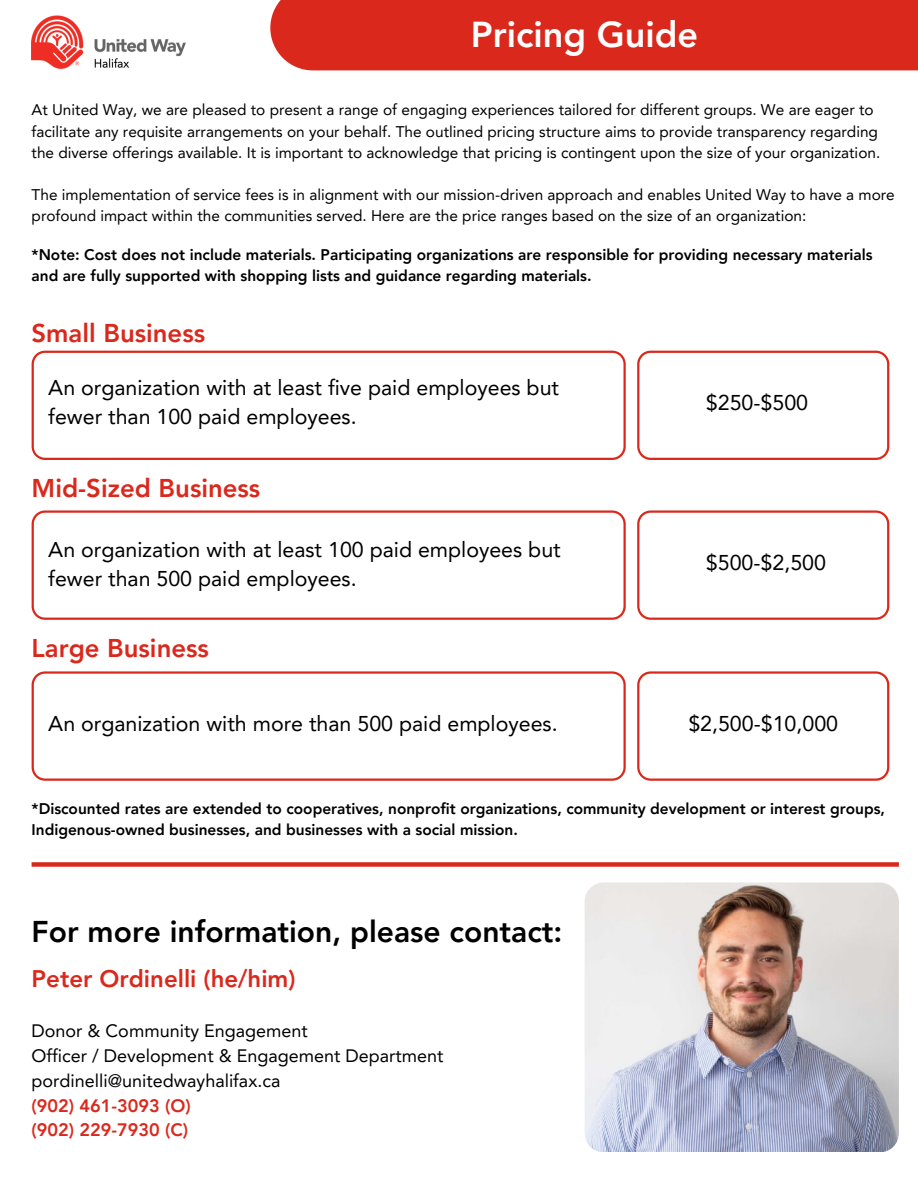
<style>
.page{position:relative;width:918px;height:1188px;background:#fff}
.page>*{position:absolute;margin:0;border:0;box-sizing:border-box;transform-origin:0 0}
.t1{font:800 36px "Avenir LT Pro";color:#fff}
.t2{font:800 30px "Avenir LT Pro";color:#000}
.t3{font:800 25.65px "Avenir LT Pro";color:#da291c}
.t4{font:800 24px "Avenir LT Pro";color:#da291c}
.t5{font:21.45px/29.2px "Avenir LT Pro";color:#000}
.t6{font:18px/24.8px "Avenir LT Pro";color:#000}
.t7{font:15.45px/21.1px "Avenir LT Pro";color:#000}
.t8{font:800 15.45px/21.3px "Avenir LT Pro";color:#000}
.s1{font-weight:800;color:#da291c}
</style>
<div class="page">
<div style="left:270px;top:0;width:648px;height:70px;background:#da291c"></div>
<img style="left:32px;top:15px;width:154px;height:54px">
<img style="left:585px;top:882px;width:314px;height:269px">
<div style="left:32px;top:862px;width:867px;height:5px;background:#da291c"></div>
<svg style="left:32px;top:351px;width:594px;height:109px"></svg>
<svg style="left:637px;top:351px;width:252px;height:109px"></svg>
<svg style="left:32px;top:510px;width:594px;height:110px"></svg>
<svg style="left:637px;top:510px;width:252px;height:110px"></svg>
<svg style="left:32px;top:671px;width:594px;height:110px"></svg>
<svg style="left:637px;top:671px;width:252px;height:110px"></svg>
<h1 class="t1" style="left:471px;top:20px;width:229px">Pricing Guide</h1>
<p class="t7" style="left:32px;top:101px;width:850px">At United Way, we are pleased to present a range of engaging experiences tailored for different groups. We are eager to facilitate any requisite arrangements on your behalf. The outlined pricing structure aims to provide transparency regarding the diverse offerings available. It is important to acknowledge that pricing is contingent upon the size of your organization.</p>
<p class="t7" style="left:32px;top:186px;width:865px">The implementation of service fees is in alignment with our mission-driven approach and enables United Way to have a more profound impact within the communities served. Here are the price ranges based on the size of an organization:</p>
<h6 class="t8" style="left:32px;top:245px;width:843px">*Note: Cost does not include materials. Participating organizations are responsible for providing necessary materials and are fully supported with shopping lists and guidance regarding materials.</h6>
<h4 class="t3" style="left:32px;top:322px;width:175px">Small Business</h4>
<h4 class="t5" style="left:48px;top:375px;width:512px">An organization with at least five paid employees but fewer than 100 paid employees.</h4>
<h4 class="t3" style="left:32px;top:478px;width:230px">Mid-Sized Business</h4>
<h4 class="t5" style="left:48px;top:537px;width:514px">An organization with at least 100 paid employees but fewer than 500 paid employees.</h4>
<h3 class="t3" style="left:32px;top:638px;width:179px">Large Business</h3>
<h6 class="t5" style="left:48px;top:710px;width:511px">An organization with more than 500 paid employees.</h6>
<h2 class="t5" style="left:706px;top:390px;width:104px">$250-$500</h2>
<h3 class="t5" style="left:706px;top:550px;width:122px">$500-$2,500</h3>
<h5 class="t5" style="left:688px;top:710px;width:151px">$2,500-$10,000</h5>
<h3 class="t8" style="left:32px;top:799px;width:855px">*Discounted rates are extended to cooperatives, nonprofit organizations, community development or interest groups,<br>Indigenous-owned businesses, and businesses with a social mission.</h3>
<h4 class="t2" style="left:32px;top:919px;width:532px">For more information, please contact:</h4>
<h4 class="t4" style="left:32px;top:969px;width:265px">Peter Ordinelli (he/him)</h4>
<h3 class="t6" style="left:32px;top:1020px;width:413px">Donor &amp; Community Engagement<br>Officer / Development &amp; Engagement Department pordinelli@unitedwayhalifax.ca<br><span class="s1">(902) 461-3093 (O)<br>(902) 229-7930 (C)</span></h3>
</div>
